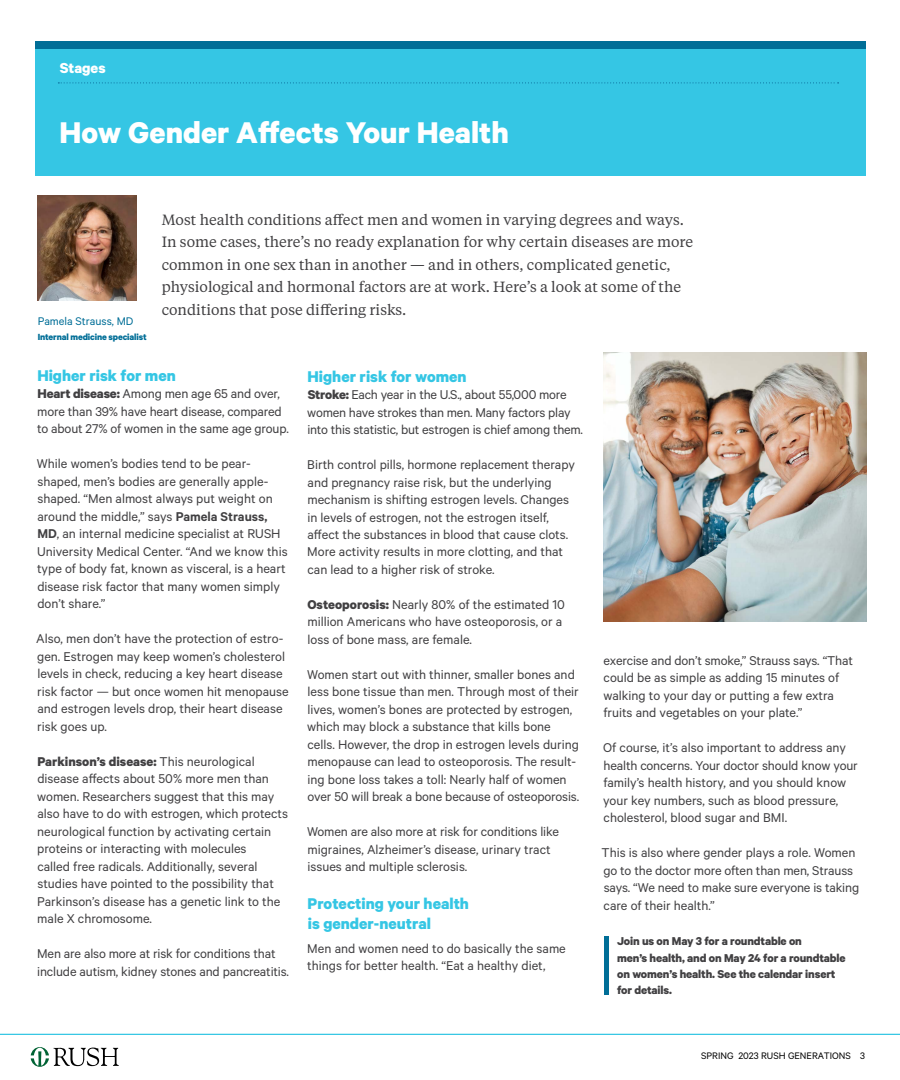
<style>
.page{position:relative;width:900px;height:1080px;background:#fff}
.page>*{position:absolute;margin:0;border:0;box-sizing:border-box;transform-origin:0 0}
.t1{font:700 33.75px "Calibre";color:#fff}
.t2{font:700 17.5px/20px "Calibre";color:#35c6e4}
.t3{font:700 16.25px "Calibre";color:#fff}
.t4{font:14.75px/22.5px "Tiempos Text";color:#414042}
.t5{font:14.38px/17.5px "Calibre";color:#414042}
.t6{font:700 12.75px/16.2px "Calibre";letter-spacing:-.01em;color:#414042}
.t7{font:12.5px "Calibre";color:#006e97}
.t8{font:10.62px "Calibre";color:#000}
.t9{font:700 10px "Calibre";letter-spacing:-.015em;color:#006e97}
.s1{font-weight:700}
.s2{font-weight:600}
</style>
<div class="page">
<div style="left:35px;top:42px;width:831px;height:134px;background:#35c6e4"></div>
<div style="left:35px;top:41px;width:831px;height:8px;background:#006e97"></div>
<svg style="left:58px;top:82px;width:781px;height:1px"></svg>
<hr style="left:605px;top:936px;width:4px;height:58px;background:#006e97">
<img style="left:38px;top:196px;width:98px;height:105px">
<img style="left:603px;top:353px;width:263px;height:269px">
<hr style="left:0;top:1034px;width:900px;height:1px;background:#35c6e4">
<svg style="left:31px;top:1047px;width:88px;height:20px"></svg>
<p class="t3" style="left:60px;top:58px;width:47px">Stages</p>
<h1 class="t1" style="left:60px;top:111px;width:451px">How Gender Affects Your Health</h1>
<p class="t7" style="left:38px;top:314px;width:97px">Pamela Strauss, MD</p>
<p class="t9" style="left:38px;top:331px;width:110px">Internal medicine specialist</p>
<p class="t4" style="left:162px;top:208px;width:533px">Most health conditions affect men and women in varying degrees and ways.<br>In some cases, there’s no ready explanation for why certain diseases are more common in one sex than in another — and in others, complicated genetic, physiological and hormonal factors are at work. Here’s a look at some of the conditions that pose differing risks.</p>
<p class="t2" style="left:37px;top:365px;width:140px">Higher risk for men</p>
<p class="t5" style="left:37px;top:385px;width:253px"><span class="s1">Heart disease:</span> Among men age 65 and over, more than 39% have heart disease, compared to about 27% of women in the same age group.</p>
<p class="t5" style="left:37px;top:455px;width:252px">While women’s bodies tend to be pear&shy;shaped, men’s bodies are generally apple&shy;shaped. “Men almost always put weight on around the middle,” says <span class="s2">Pamela Strauss, MD</span>, an internal medicine specialist at RUSH University Medical Center. “And we know this type of body fat, known as visceral, is a heart disease risk factor that many women simply don’t share.”</p>
<p class="t5" style="left:36px;top:629px;width:254px">Also, men don’t have the protection of estro&shy;gen. Estrogen may keep women’s cholesterol levels in check, reducing a key heart disease risk factor — but once women hit menopause and estrogen levels drop, their heart disease risk goes up.</p>
<p class="t5" style="left:37px;top:752px;width:253px"><span class="s1">Parkinson’s disease:</span> This neurological disease affects about 50% more men than women. Researchers suggest that this may also have to do with estrogen, which protects neurological function by activating certain proteins or interacting with molecules<br>called free radicals. Additionally, several studies have pointed to the possibility that Parkinson’s disease has a genetic link to the male X chromosome.</p>
<p class="t5" style="left:37px;top:944px;width:253px">Men are also more at risk for conditions that include autism, kidney stones and pancreatitis.</p>
<p class="t2" style="left:308px;top:366px;width:161px">Higher risk for women</p>
<p class="t5" style="left:307px;top:385px;width:277px"><span class="s1">Stroke:</span> Each year in the U.S., about 55,000 more women have strokes than men. Many factors play into this statistic, but estrogen is chief among them.</p>
<p class="t5" style="left:307px;top:455px;width:269px">Birth control pills, hormone replacement therapy and pregnancy raise risk, but the underlying mechanism is shifting estrogen levels. Changes in levels of estrogen, not the estrogen itself, affect the substances in blood that cause clots.<br>More activity results in more clotting, and that can lead to a higher risk of stroke.</p>
<p class="t5" style="left:307px;top:595px;width:259px"><span class="s1">Osteoporosis:</span> Nearly 80% of the estimated 10 million Americans who have osteoporosis, or a loss of bone mass, are female.</p>
<p class="t5" style="left:307px;top:665px;width:274px">Women start out with thinner, smaller bones and less bone tissue than men. Through most of their lives, women’s bones are protected by estrogen, which may block a substance that kills bone cells. However, the drop in estrogen levels during menopause can lead to osteoporosis. The result&shy;ing bone loss takes a toll: Nearly half of women over 50 will break a bone because of osteoporosis.</p>
<p class="t5" style="left:307px;top:823px;width:253px">Women are also more at risk for conditions like migraines, Alzheimer’s disease, urinary tract issues and multiple sclerosis.</p>
<p class="t2" style="left:308px;top:893px;width:163px">Protecting your health is gender-neutral</p>
<p class="t5" style="left:307px;top:939px;width:260px">Men and women need to do basically the same things for better health. “Eat a healthy diet,</p>
<p class="t5" style="left:603px;top:651px;width:251px">exercise and don’t smoke,” Strauss says. “That could be as simple as adding 15 minutes of walking to your day or putting a few extra fruits and vegetables on your plate.”</p>
<p class="t5" style="left:603px;top:738px;width:256px">Of course, it’s also important to address any health concerns. Your doctor should know your family’s health history, and you should know your key numbers, such as blood pressure, cholesterol, blood sugar and BMI.</p>
<p class="t5" style="left:602px;top:843px;width:259px">This is also where gender plays a role. Women go to the doctor more often than men, Strauss says. “We need to make sure everyone is taking care of their health.”</p>
<p class="t6" style="left:617px;top:933px;width:230px">Join us on May 3 for a roundtable on<br>men’s health, and on May 24 for a roundtable on women’s health. See the calendar insert for details.</p>
<p class="t8" style="left:701px;top:1050px;width:165px">SPRING 2023 RUSH GENERATIONS 3</p>
</div>
